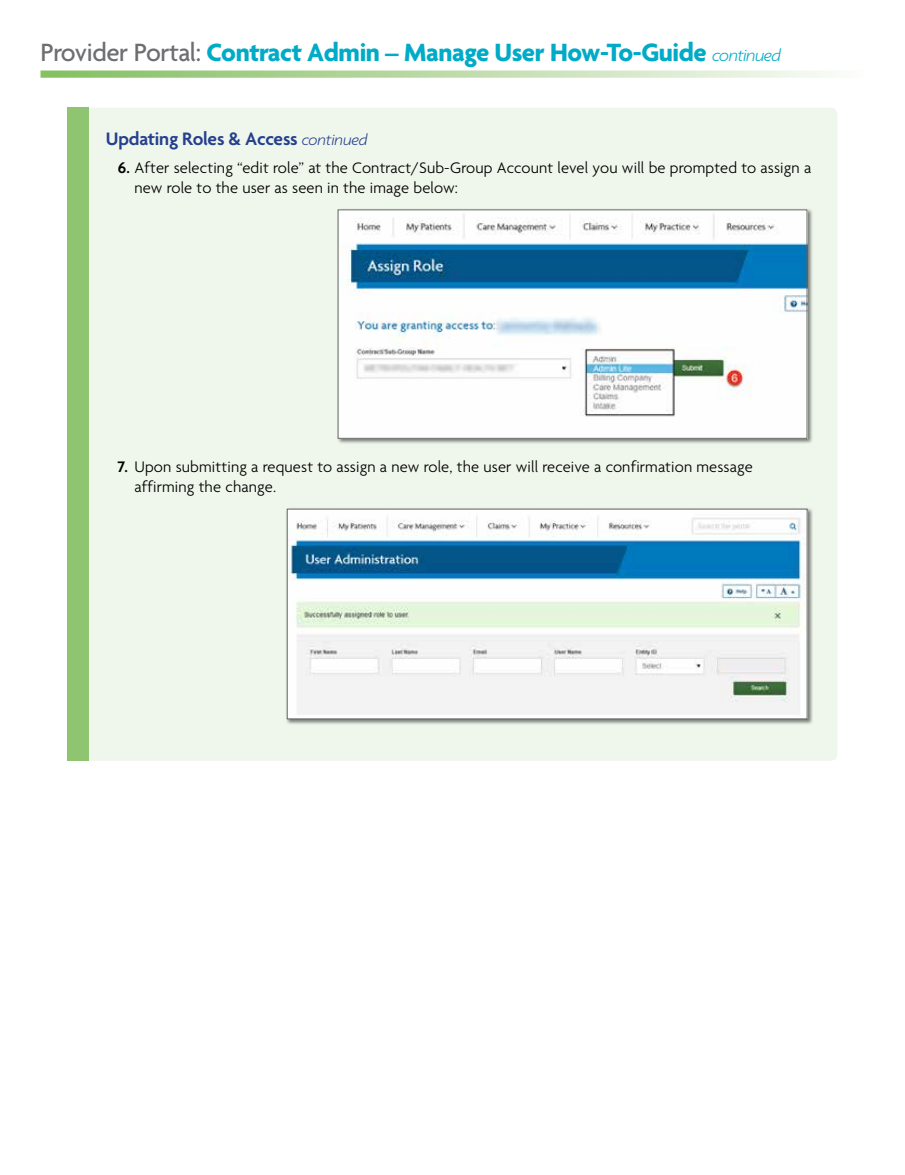
<style>
.page{position:relative;width:905px;height:1175px;background:#fff}
.page>*{position:absolute;margin:0;border:0;box-sizing:border-box;transform-origin:0 0}
.t1{font:700 27px "Agenda";letter-spacing:-.015em;color:#00abc7}
.t2{font:600 19.5px "Agenda";letter-spacing:-.01em;color:#25408f}
.t3{font:300 16.5px/19.8px "Agenda";letter-spacing:.01em;color:#000}
.s1{font-weight:500;color:#6d6e71}
.s2{font-weight:300;font-style:italic;font-size:18px}
.s3{font-weight:300;font-style:italic;font-size:16.5px}
.s4{font-weight:600}
</style>
<div class="page">
<svg style="left:40px;top:70px;width:793px;height:8px;background:#c2deb1"></svg>
<div style="left:89px;top:108px;width:748px;height:652px;background:#eff6eb"></div>
<div style="left:68px;top:108px;width:21px;height:652px;background:#8fc570"></div>
<div style="left:337px;top:208px;width:476px;height:236px;background:#000;opacity:.5"></div>
<img style="left:339px;top:211px;width:466px;height:226px">
<div style="left:337px;top:209px;width:470px;height:230px;border:1px solid #636466"></div>
<div style="left:285px;top:507px;width:528px;height:218px;background:#000;opacity:.5"></div>
<img style="left:289px;top:512px;width:516px;height:205px">
<div style="left:287px;top:509px;width:520px;height:210px;border:1px solid #636466"></div>
<h1 class="t1" style="left:40px;top:36px;width:742px"><span class="s1">Provider Portal:</span> Contract Admin – Manage User How-To-Guide <span class="s2">continued</span></h1>
<p class="t2" style="left:106px;top:127px;width:263px">Updating Roles &amp; Access <span class="s3">continued</span></p>
<p class="t3" style="left:134px;top:157px;width:678px;text-indent:-16px"><span class="s4">6.</span> After selecting “edit role” at the Contract/Sub-Group Account level you will be prompted to assign a new role to the user as seen in the image below:</p>
<p class="t3" style="left:134px;top:456px;width:619px;text-indent:-16px"><span class="s4">7.</span> Upon submitting a request to assign a new role, the user will receive a confirmation message affirming the change.</p>
</div>
